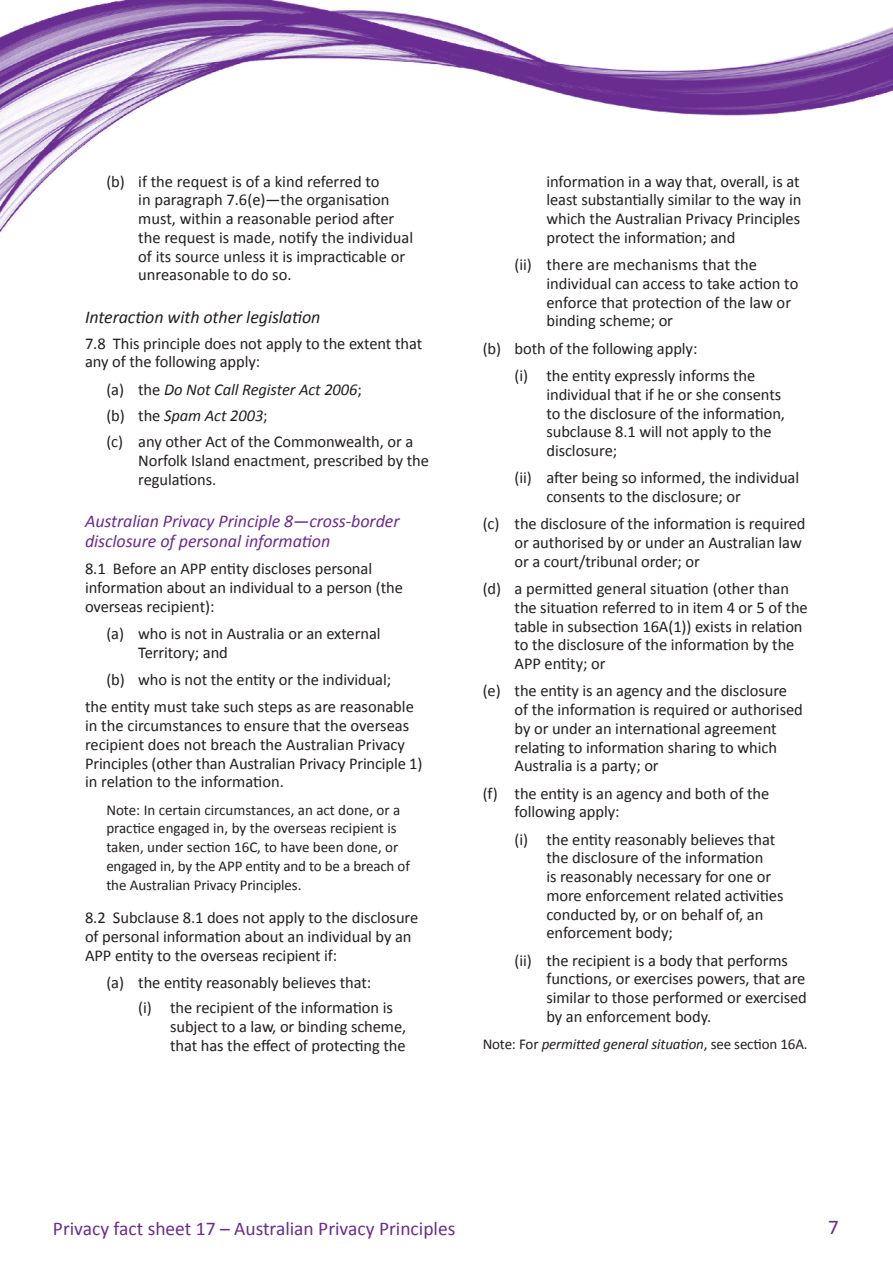
<style>
.page{position:relative;width:893px;height:1263px;background:#fff}
.page>*{position:absolute;margin:0;border:0;box-sizing:border-box;transform-origin:0 0}
.t1{font:21px "Calibri";color:#692c91}
.t2{font:19.5px "Calibri";color:#6a2c91}
.Heading_3{font:italic 18px/20.2px "Calibri";letter-spacing:-.005em;color:#6a2c91}
.Heading_4{font:italic 18px "Calibri";letter-spacing:-.005em;color:#231f20}
.Body_text{font:16.5px/18.8px "Calibri";letter-spacing:-.005em;color:#231f20}
.Body_text-2{font:italic 16.5px "Calibri";letter-spacing:-.005em;color:#231f20}
.Body_text-3{font:15px/18.8px "Calibri";letter-spacing:-.005em;color:#231f20}
.Body_text-4{font:italic 15px "Calibri";letter-spacing:-.01em;color:#231f20}
.s1{font-style:normal}
</style>
<div class="page">
<img style="left:0;top:0;width:893px;height:233px">
<p class="Body_text" style="left:138px;top:172px;width:276px;text-indent:-32px">(b) if the request is of a kind referred to<br>in paragraph 7.6(e)—the organisation must, within a reasonable period after the request is made, notify the individual of its source unless it is impracticable or unreasonable to do so.</p>
<p class="Heading_4" style="left:85px;top:305px;width:237px">Interaction with other legislation</p>
<p class="Body_text" style="left:85px;top:334px;width:339px">7.8 This principle does not apply to the extent that any of the following apply:</p>
<p class="Body_text-2" style="left:106px;top:378px;width:257px"><span class="s1">(a) the</span> Do Not Call Register Act 2006<span class="s1">;</span></p>
<p class="Body_text-2" style="left:106px;top:404px;width:163px"><span class="s1">(b) the</span> Spam Act 2003<span class="s1">;</span></p>
<p class="Body_text" style="left:138px;top:432px;width:292px;text-indent:-32px">(c) any other Act of the Commonwealth, or a<br>Norfolk Island enactment, prescribed by the regulations.</p>
<h3 class="Heading_3" style="left:85px;top:510px;width:316px">Australian Privacy Principle 8—cross-border disclosure of personal information</h3>
<p class="Body_text" style="left:85px;top:559px;width:319px">8.1 Before an APP entity discloses personal information about an individual to a person (the overseas recipient):</p>
<p class="Body_text" style="left:138px;top:624px;width:244px;text-indent:-32px">(a) who is not in Australia or an external<br>Territory; and</p>
<p class="Body_text" style="left:106px;top:670px;width:286px">(b) who is not the entity or the individual;</p>
<p class="Body_text" style="left:85px;top:698px;width:339px">the entity must take such steps as are reasonable in the circumstances to ensure that the overseas recipient does not breach the Australian Privacy Principles (other than Australian Privacy Principle 1) in relation to the information.</p>
<p class="Body_text-3" style="left:106px;top:800px;width:305px">Note: In certain circumstances, an act done, or a practice engaged in, by the overseas recipient is taken, under section 16C, to have been done, or engaged in, by the APP entity and to be a breach of the Australian Privacy Principles.</p>
<p class="Body_text" style="left:85px;top:908px;width:335px">8.2 Subclause 8.1 does not apply to the disclosure of personal information about an individual by an<br>APP entity to the overseas recipient if:</p>
<p class="Body_text" style="left:106px;top:973px;width:266px">(a) the entity reasonably believes that:</p>
<p class="Body_text" style="left:170px;top:998px;width:238px;text-indent:-32px">(i) the recipient of the information is subject to a law, or binding scheme, that has the effect of protecting the</p>
<p class="Body_text" style="left:546px;top:172px;width:256px;text-align:justify">information in a way that, overall, is at least substantially similar to the way in which the Australian Privacy Principles protect the information; and</p>
<p class="Body_text" style="left:546px;top:255px;width:253px;text-indent:-32px">(ii) there are mechanisms that the individual can access to take action to enforce that protection of the law or binding scheme; or</p>
<p class="Body_text" style="left:483px;top:339px;width:216px">(b) both of the following apply:</p>
<p class="Body_text" style="left:546px;top:366px;width:240px;text-indent:-32px">(i) the entity expressly informs the individual that if he or she consents to the disclosure of the information, subclause 8.1 will not apply to the disclosure;</p>
<p class="Body_text" style="left:546px;top:468px;width:254px;text-indent:-32px">(ii) after being so informed, the individual consents to the disclosure; or</p>
<p class="Body_text" style="left:515px;top:514px;width:293px;text-indent:-32px">(c) the disclosure of the information is required or authorised by or under an Australian law or a court/tribunal order; or</p>
<p class="Body_text" style="left:515px;top:579px;width:295px;text-indent:-32px">(d) a permitted general situation (other than the situation referred to in item 4 or 5 of the table in subsection 16A(1)) exists in relation to the disclosure of the information by the APP entity; or</p>
<p class="Body_text" style="left:515px;top:681px;width:290px;text-indent:-32px">(e) the entity is an agency and the disclosure of the information is required or authorised by or under an international agreement relating to information sharing to which Australia is a party; or</p>
<p class="Body_text" style="left:515px;top:784px;width:256px;text-indent:-32px">(f) the entity is an agency and both of the following apply:</p>
<p class="Body_text" style="left:546px;top:830px;width:239px;text-indent:-32px">(i) the entity reasonably believes that the disclosure of the information<br>is reasonably necessary for one or more enforcement related activities conducted by, or on behalf of, an enforcement body;</p>
<p class="Body_text" style="left:546px;top:951px;width:262px;text-indent:-32px">(ii) the recipient is a body that performs functions, or exercises powers, that are similar to those performed or exercised by an enforcement body.</p>
<p class="Body_text-4" style="left:483px;top:1034px;width:327px"><span class="s1">Note: For</span> permitted general situation<span class="s1">, see section 16A.</span></p>
<p class="t2" style="left:53px;top:1216px;width:404px">Privacy fact sheet 17 – Australian Privacy Principles</p>
<p class="t1" style="left:828px;top:1214px;width:12px">7</p>
</div>
